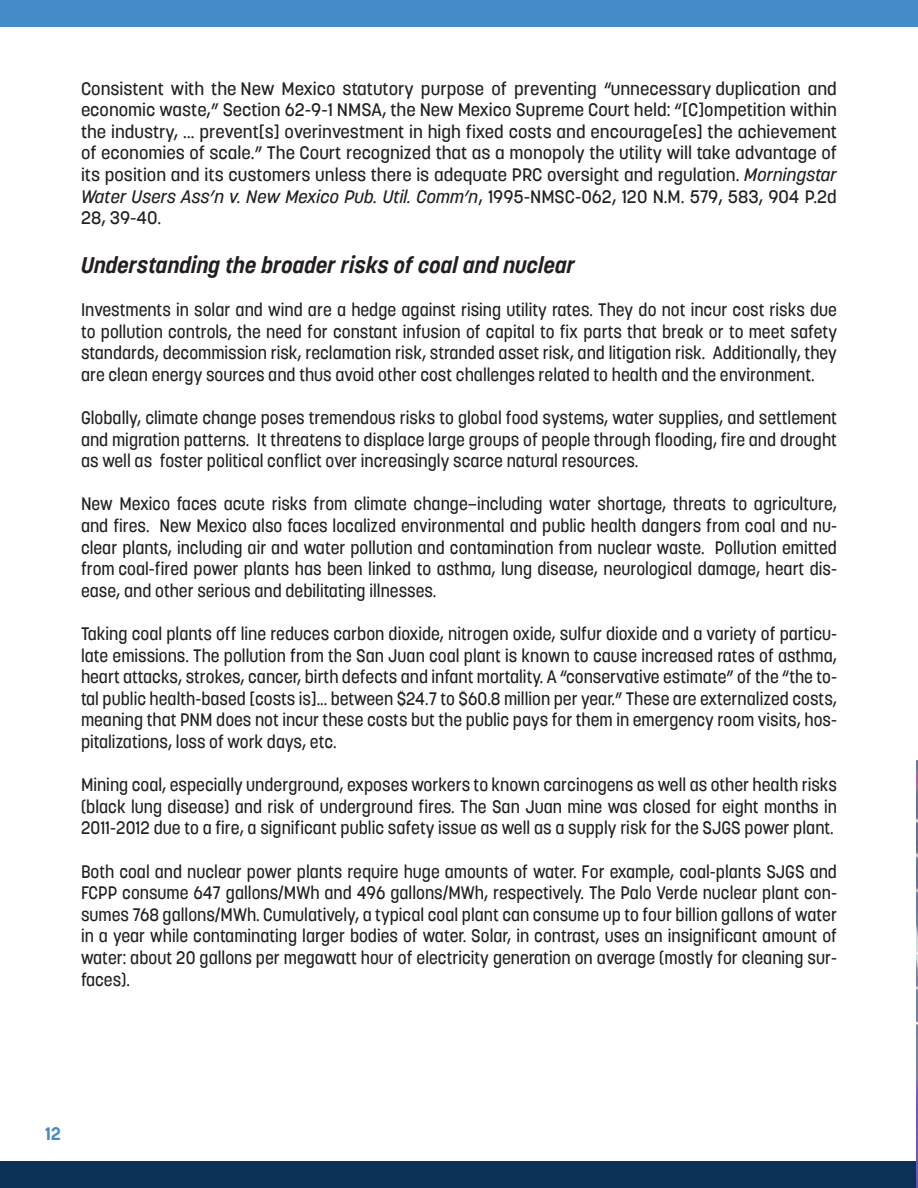
<style>
.page{position:relative;width:918px;height:1188px;background:#fff}
.page>*{position:absolute;margin:0;border:0;box-sizing:border-box;transform-origin:0 0}
.t1{font:italic 700 22.5px "Korolev W01";color:#231f20}
.t2{font:500 18px/21.6px "Korolev W01";color:#231f20;text-align:justify;scale:.94 1}
.t3{font:500 18px/21.6px "Korolev W01";color:#231f20;text-align:justify}
.t4{font:700 18px "Korolev W01";color:#458bc7}
.s1{font-style:italic}
</style>
<div class="page">
<div style="left:0;top:1161px;width:918px;height:27px;background:#0c3156"></div>
<div style="left:0;top:0;width:918px;height:27px;background:#458bc7"></div>
<img style="left:917px;top:760px;width:1px;height:428px">
<p class="t3" style="left:81px;top:78px;width:757px">Consistent with the New Mexico statutory purpose of preventing “unnecessary duplication and economic waste,” Section 62-9-1 NMSA, the New Mexico Supreme Court held: “[C]ompetition within the industry, … prevent[s] overinvestment in high fixed costs and encourage[es] the achievement of economies of scale.” The Court recognized that as a monopoly the utility will take advantage of its position and its customers unless there is adequate PRC oversight and regulation. <span class="s1">Morningstar Water Users Ass’n v. New Mexico Pub. Util. Comm’n</span>, 1995-NMSC-062, 120 N.M. 579, 583, 904 P.2d 28, 39-40.</p>
<p class="t1" style="left:81px;top:251px;width:496px">Understanding the broader risks of coal and nuclear</p>
<p class="t2" style="left:81px;top:299px;width:806px">Investments in solar and wind are a hedge against rising utility rates. They do not incur cost risks due to pollution controls, the need for constant infusion of capital to fix parts that break or to meet safety standards, decommission risk, reclamation risk, stranded asset risk, and litigation risk. Additionally, they are clean energy sources and thus avoid other cost challenges related to health and the environment.</p>
<p class="t2" style="left:81px;top:407px;width:806px">Globally, climate change poses tremendous risks to global food systems, water supplies, and settlement and migration patterns. It threatens to displace large groups of people through flooding, fire and drought as well as foster political conflict over increasingly scarce natural resources.</p>
<p class="t2" style="left:81px;top:494px;width:806px">New Mexico faces acute risks from climate change—including water shortage, threats to agriculture, and fires. New Mexico also faces localized environmental and public health dangers from coal and nu&shy;clear plants, including air and water pollution and contamination from nuclear waste. Pollution emitted from coal-fired power plants has been linked to asthma, lung disease, neurological damage, heart dis&shy;ease, and other serious and debilitating illnesses.</p>
<p class="t2" style="left:81px;top:623px;width:806px">Taking coal plants off line reduces carbon dioxide, nitrogen oxide, sulfur dioxide and a variety of particu&shy;late emissions. The pollution from the San Juan coal plant is known to cause increased rates of asthma, heart attacks, strokes, cancer, birth defects and infant mortality. A “conservative estimate” of the “the to&shy;tal public health-based [costs is]... between $24.7 to $60.8 million per year.” These are externalized costs, meaning that PNM does not incur these costs but the public pays for them in emergency room visits, hos&shy;pitalizations, loss of work days, etc.</p>
<p class="t2" style="left:81px;top:774px;width:806px">Mining coal, especially underground, exposes workers to known carcinogens as well as other health risks (black lung disease) and risk of underground fires. The San Juan mine was closed for eight months in 2011-2012 due to a fire, a significant public safety issue as well as a supply risk for the SJGS power plant.</p>
<p class="t2" style="left:81px;top:861px;width:806px">Both coal and nuclear power plants require huge amounts of water. For example, coal-plants SJGS and FCPP consume 647 gallons/MWh and 496 gallons/MWh, respectively. The Palo Verde nuclear plant con&shy;sumes 768 gallons/MWh. Cumulatively, a typical coal plant can consume up to four billion gallons of water in a year while contaminating larger bodies of water. Solar, in contrast, uses an insignificant amount of water: about 20 gallons per megawatt hour of electricity generation on average (mostly for cleaning sur&shy;faces).</p>
<p class="t4" style="left:45px;top:1123px;width:17px">12</p>
</div>
